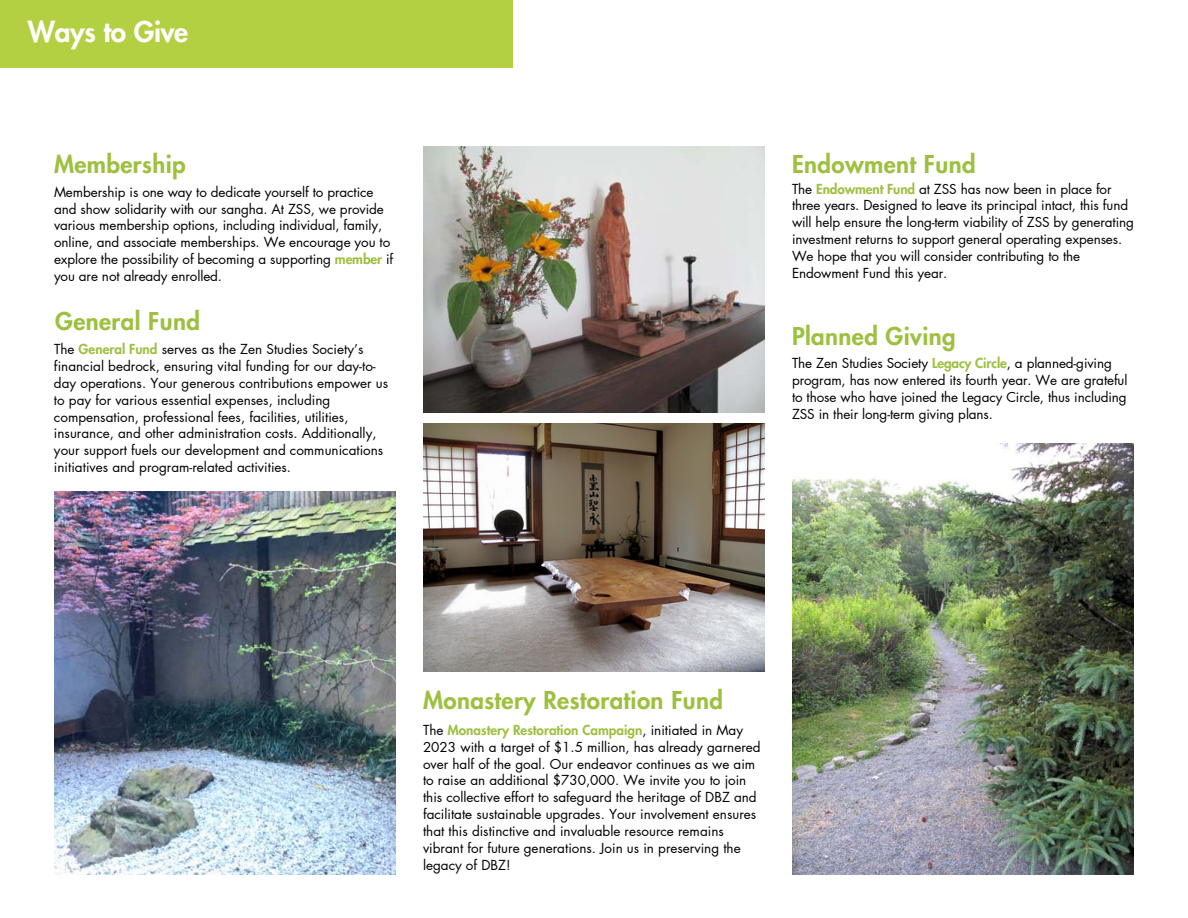
<style>
.page{position:relative;width:1188px;height:918px;background:#fff}
.page>*{position:absolute;margin:0;border:0;box-sizing:border-box;transform-origin:0 0}
.t1{font:800 27.9px "Futura LT Pro";letter-spacing:-.01em;color:#fff}
.t2{font:800 24px "Futura LT Pro";letter-spacing:.015em;color:#9dc03f}
.t3{font:13.5px/16.8px "Futura LT Pro";color:#000}
.s1{font-weight:800;color:#9dc03f}
</style>
<div class="page">
<img style="left:792px;top:444px;width:342px;height:430px">
<img style="left:423px;top:147px;width:342px;height:265px">
<img style="left:423px;top:424px;width:342px;height:247px">
<div style="left:0;top:0;width:513px;height:67px;background:#b3d043"></div>
<img style="left:54px;top:491px;width:342px;height:384px">
<h1 class="t1" style="left:28px;top:10px;width:162px">Ways to Give</h1>
<h2 class="t2" style="left:54px;top:145px;width:133px">Membership</h2>
<p class="t3" style="left:54px;top:183px;width:341px">Membership is one way to dedicate yourself to practice and show solidarity with our sangha. At ZSS, we provide various membership options, including individual, family, online, and associate memberships. We encourage you to explore the possibility of becoming a supporting <span class="s1">member</span> if you are not already enrolled.</p>
<h2 class="t2" style="left:55px;top:303px;width:146px">General Fund</h2>
<p class="t3" style="left:54px;top:341px;width:336px">The <span class="s1">General Fund</span> serves as the Zen Studies Society’s financial bedrock, ensuring vital funding for our day-to&shy;day operations. Your generous contributions empower us to pay for various essential expenses, including compensation, professional fees, facilities, utilities, insurance, and other administration costs. Additionally, your support fuels our development and communications initiatives and program-related activities.</p>
<h2 class="t2" style="left:792px;top:145px;width:185px">Endowment Fund</h2>
<p class="t3" style="left:792px;top:180px;width:344px">The <span class="s1">Endowment Fund</span> at ZSS has now been in place for three years. Designed to leave its principal intact, this fund will help ensure the long-term viability of ZSS by generating investment returns to support general operating expenses.<br>We hope that you will consider contributing to the Endowment Fund this year.</p>
<h2 class="t2" style="left:792px;top:318px;width:165px">Planned Giving</h2>
<p class="t3" style="left:792px;top:355px;width:337px">The Zen Studies Society <span class="s1">Legacy Circle</span>, a planned-giving program, has now entered its fourth year. We are grateful to those who have joined the Legacy Circle, thus including ZSS in their long-term giving plans.</p>
<h2 class="t2" style="left:423px;top:681px;width:302px">Monastery Restoration Fund</h2>
<p class="t3" style="left:423px;top:721px;width:339px">The <span class="s1">Monastery Restoration Campaign</span>, initiated in May 2023 with a target of $1.5 million, has already garnered over half of the goal. Our endeavor continues as we aim to raise an additional $730,000. We invite you to join this collective effort to safeguard the heritage of DBZ and facilitate sustainable upgrades. Your involvement ensures that this distinctive and invaluable resource remains vibrant for future generations. Join us in preserving the legacy of DBZ!</p>
</div>
